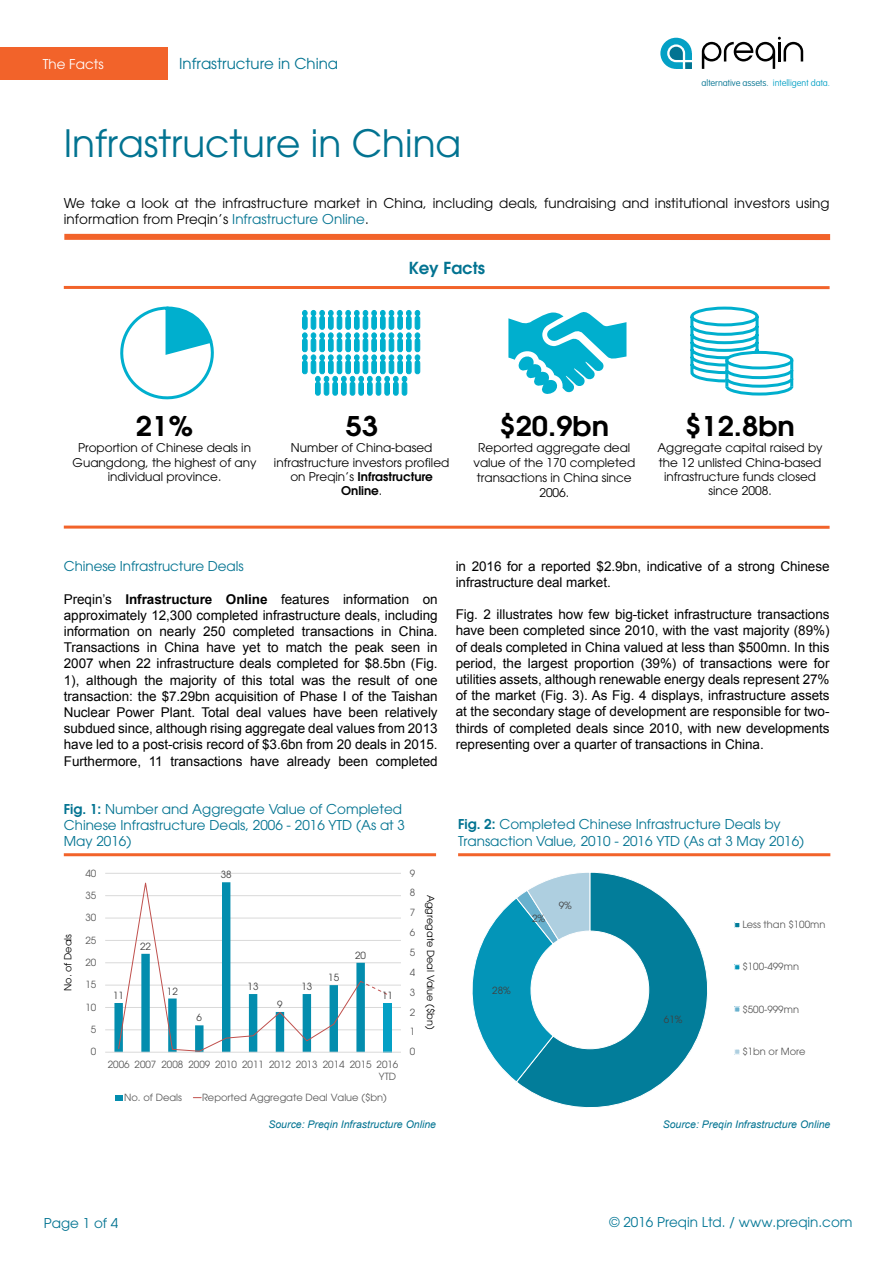
<style>
.page{position:relative;width:893px;height:1263px;background:#fff}
.page>*{position:absolute;margin:0;border:0;box-sizing:border-box;transform-origin:0 0}
.t1{font:37.5px "Avant Garde CE";color:#027391}
.t2{font:600 27px "Avant Garde CE";color:#000;scale:1.07 1}
.t3{font:600 16.5px "Avant Garde CE";color:#027391}
.t4{font:15px "Avant Garde CE";color:#027391}
.t5{font:13.5px/16.2px "Arial";letter-spacing:-.005em;color:#000;text-align:justify}
.t6{font:13.5px/16.2px "Avant Garde CE";color:#027391}
.t7{font:13.5px/16.2px "Avant Garde CE";letter-spacing:.005em;color:#000}
.t8{font:13.5px "Avant Garde CE";color:#027695}
.t9{font:13.5px "Avant Garde CE";color:#fff}
.t10{font:12px/14.4px "Avant Garde CE";color:#000;text-align:center}
.t11{font:italic 10.5px "Arial";color:#027391}
.t12{font:9.9px/11.9px "Avant Garde CE";color:#595959;text-align:right}
.t13{font:9.9px "Avant Garde CE";color:#404040}
.t14{font:9.75px "Avant Garde CE";color:#000}
.t15{font:100 9px "VAG Rounded Std";color:#027391}
.s1{color:#04a0c5}
.s2{color:#027391}
.s3{font-weight:600}
.s4{font-weight:700}
</style>
<div class="page">
<div style="left:0;top:47px;width:167px;height:33px;background:#f2632a"></div>
<svg style="left:701px;top:37px;width:102px;height:32px"></svg>
<div style="left:660px;top:38px;width:31px;height:31px;background:#04a0c5;border-radius:50%"></div>
<svg style="left:667px;top:44px;width:25px;height:25px"></svg>
<div style="left:64px;top:234px;width:766px;height:6px;background:#f2632a"></div>
<svg style="left:518px;top:872px;width:190px;height:236px"></svg>
<svg style="left:472px;top:872px;width:118px;height:211px"></svg>
<svg style="left:734px;top:922px;width:6px;height:6px"></svg>
<svg style="left:734px;top:964px;width:6px;height:6px"></svg>
<svg style="left:734px;top:1007px;width:6px;height:5px"></svg>
<svg style="left:734px;top:1049px;width:6px;height:6px"></svg>
<hr style="left:458px;top:853px;width:372px;height:3px;background:#f2632a">
<hr style="left:105px;top:1030px;width:296px;height:1px;background:#d9d9d9">
<hr style="left:105px;top:1007px;width:296px;height:1px;background:#d9d9d9">
<hr style="left:105px;top:985px;width:296px;height:1px;background:#d9d9d9">
<hr style="left:105px;top:963px;width:296px;height:1px;background:#d9d9d9">
<hr style="left:105px;top:940px;width:296px;height:1px;background:#d9d9d9">
<hr style="left:105px;top:918px;width:296px;height:1px;background:#d9d9d9">
<hr style="left:105px;top:895px;width:296px;height:1px;background:#d9d9d9">
<hr style="left:105px;top:873px;width:296px;height:1px;background:#d9d9d9">
<div style="left:383px;top:1003px;width:9px;height:49px;background:#04a0c5"></div>
<hr style="left:105px;top:1052px;width:296px;height:1px;background:#d9d9d9">
<svg style="left:114px;top:882px;width:275px;height:170px"></svg>
<div style="left:115px;top:1095px;width:8px;height:5px;background:#038dae"></div>
<hr style="left:64px;top:853px;width:372px;height:3px;background:#f2632a">
<svg style="left:690px;top:306px;width:104px;height:90px"></svg>
<svg style="left:508px;top:312px;width:118px;height:82px"></svg>
<hr style="left:64px;top:286px;width:765px;height:3px;background:#f2632a">
<hr style="left:64px;top:526px;width:765px;height:3px;background:#f2632a">
<svg style="left:302px;top:310px;width:118px;height:86px"></svg>
<svg style="left:120px;top:306px;width:94px;height:94px"></svg>
<p class="t9" style="left:43px;top:58px;width:62px">The Facts</p>
<p class="t4" style="left:179px;top:57px;width:160px">Infrastructure in China</p>
<h1 class="t1" style="left:64px;top:126px;width:399px">Infrastructure in China</h1>
<p class="t15" style="left:701px;top:79px;width:130px">alternative assets. <span class="s1">intelligent data.</span></p>
<p class="t7" style="left:64px;top:196px;width:767px">We take a look at the infrastructure market in China, including deals, fundraising and institutional investors using information from Preqin’s <span class="s2">Infrastructure Online</span>.</p>
<p class="t3" style="left:408px;top:260px;width:78px">Key Facts</p>
<h2 class="t2" style="left:136px;top:413px;width:55px">21%</h2>
<p class="t10" style="left:73px;top:441px;width:185px">Proportion of Chinese deals in<br>Guangdong, the highest of any individual province.</p>
<h2 class="t2" style="left:345px;top:413px;width:32px">53</h2>
<p class="t10" style="left:274px;top:441px;width:177px">Number of China-based infrastructure investors profiled on Preqin’s <span class="s3">Infrastructure<br>Online</span>.</p>
<h2 class="t2" style="left:499px;top:413px;width:104px">$20.9bn</h2>
<p class="t10" style="left:473px;top:441px;width:163px;line-height:15px">Reported aggregate deal value of the 170 completed transactions in China since<br>2006.</p>
<h2 class="t2" style="left:685px;top:413px;width:104px">$12.8bn</h2>
<p class="t10" style="left:657px;top:441px;width:167px">Aggregate capital raised by the 12 unlisted China-based infrastructure funds closed since 2008.</p>
<p class="t6" style="left:64px;top:559px;width:181px">Chinese Infrastructure Deals</p>
<p class="t5" style="left:64px;top:592px;width:375px">Preqin’s <span class="s4">Infrastructure Online</span> features information on approximately 12,300 completed infrastructure deals, including information on nearly 250 completed transactions in China.<br>Transactions in China have yet to match the peak seen in 2007 when 22 infrastructure deals completed for $8.5bn (Fig.<br>1), although the majority of this total was the result of one transaction: the $7.29bn acquisition of Phase I of the Taishan Nuclear Power Plant. Total deal values have been relatively subdued since, although rising aggregate deal values from 2013 have led to a post-crisis record of $3.6bn from 20 deals in 2015.<br>Furthermore, 11 transactions have already been completed</p>
<p class="t6" style="left:64px;top:802px;width:343px"><span class="s3">Fig. 1:</span> Number and Aggregate Value of Completed<br>Chinese Infrastructure Deals, 2006 - 2016 YTD (As at 3<br>May 2016)</p>
<p class="t14" style="left:63px;top:991px;width:59px;rotate:-90deg">No. of Deals</p>
<p class="t12" style="left:85px;top:868px;width:12px">40</p>
<p class="t13" style="left:221px;top:870px;width:12px">38</p>
<p class="t12" style="left:410px;top:868px;width:7px">9</p>
<p class="t12" style="left:85px;top:890px;width:12px">35</p>
<p class="t12" style="left:85px;top:912px;width:12px">30</p>
<p class="t12" style="left:85px;top:935px;width:12px">25</p>
<p class="t12" style="left:85px;top:957px;width:12px">20</p>
<p class="t12" style="left:85px;top:979px;width:12px">15</p>
<p class="t12" style="left:85px;top:1002px;width:12px">10</p>
<p class="t12" style="left:91px;top:1024px;width:7px">5</p>
<p class="t13" style="left:113px;top:991px;width:12px">11</p>
<p class="t13" style="left:140px;top:942px;width:12px">22</p>
<p class="t13" style="left:167px;top:986px;width:12px">12</p>
<p class="t13" style="left:196px;top:1013px;width:7px">6</p>
<p class="t13" style="left:247px;top:982px;width:12px">13</p>
<p class="t13" style="left:277px;top:1000px;width:7px">9</p>
<p class="t13" style="left:301px;top:982px;width:12px">13</p>
<p class="t13" style="left:328px;top:973px;width:12px">15</p>
<p class="t13" style="left:355px;top:951px;width:12px">20</p>
<p class="t13" style="left:382px;top:991px;width:12px">11</p>
<p class="t12" style="left:410px;top:888px;width:7px">8</p>
<p class="t12" style="left:410px;top:907px;width:7px">7</p>
<p class="t12" style="left:410px;top:927px;width:7px">6</p>
<p class="t12" style="left:410px;top:947px;width:7px">5</p>
<p class="t12" style="left:410px;top:967px;width:7px">4</p>
<p class="t12" style="left:410px;top:987px;width:7px">3</p>
<p class="t12" style="left:410px;top:1007px;width:7px">2</p>
<p class="t12" style="left:410px;top:1027px;width:7px">1</p>
<p class="t14" style="left:435px;top:895px;width:136px;rotate:90deg">Aggregate Deal Value ($bn)</p>
<p class="t12" style="left:91px;top:1046px;width:7px">0</p>
<p class="t12" style="left:410px;top:1046px;width:7px">0</p>
<p class="t12" style="left:108px;top:1059px;width:292px">2006 2007 2008 2009 2010 2011 2012 2013 2014 2015 2016<br>YTD</p>
<p class="t12" style="left:124px;top:1092px;width:59px">No. of Deals</p>
<p class="t12" style="left:202px;top:1092px;width:186px">Reported Aggregate Deal Value ($bn)</p>
<p class="t11" style="left:268px;top:1120px;width:169px">Source: Preqin Infrastructure Online</p>
<p class="t5" style="left:455px;top:559px;width:375px">in 2016 for a reported $2.9bn, indicative of a strong Chinese infrastructure deal market.</p>
<p class="t5" style="left:455px;top:607px;width:375px">Fig. 2 illustrates how few big-ticket infrastructure transactions have been completed since 2010, with the vast majority (89%) of deals completed in China valued at less than $500mn. In this period, the largest proportion (39%) of transactions were for utilities assets, although renewable energy deals represent 27% of the market (Fig. 3). As Fig. 4 displays, infrastructure assets at the secondary stage of development are responsible for two&shy;thirds of completed deals since 2010, with new developments representing over a quarter of transactions in China.</p>
<p class="t6" style="left:458px;top:817px;width:347px"><span class="s3">Fig. 2:</span> Completed Chinese Infrastructure Deals by<br>Transaction Value, 2010 - 2016 YTD (As at 3 May 2016)</p>
<p class="t13" style="left:532px;top:914px;width:15px">2%</p>
<p class="t13" style="left:559px;top:901px;width:15px">9%</p>
<p class="t13" style="left:492px;top:986px;width:20px">28%</p>
<p class="t13" style="left:664px;top:1015px;width:20px">61%</p>
<p class="t12" style="left:742px;top:919px;width:85px">Less than $100mn</p>
<p class="t12" style="left:742px;top:962px;width:58px">$100-499mn</p>
<p class="t12" style="left:742px;top:1004px;width:58px">$500-999mn</p>
<p class="t12" style="left:742px;top:1046px;width:65px">$1bn or More</p>
<p class="t11" style="left:662px;top:1120px;width:169px">Source: Preqin Infrastructure Online</p>
<p class="t6" style="left:44px;top:1216px;width:76px">Page 1 of 4</p>
<p class="t8" style="left:609px;top:1216px;width:244px">© 2016 Preqin Ltd. / www.preqin.com</p>
</div>
